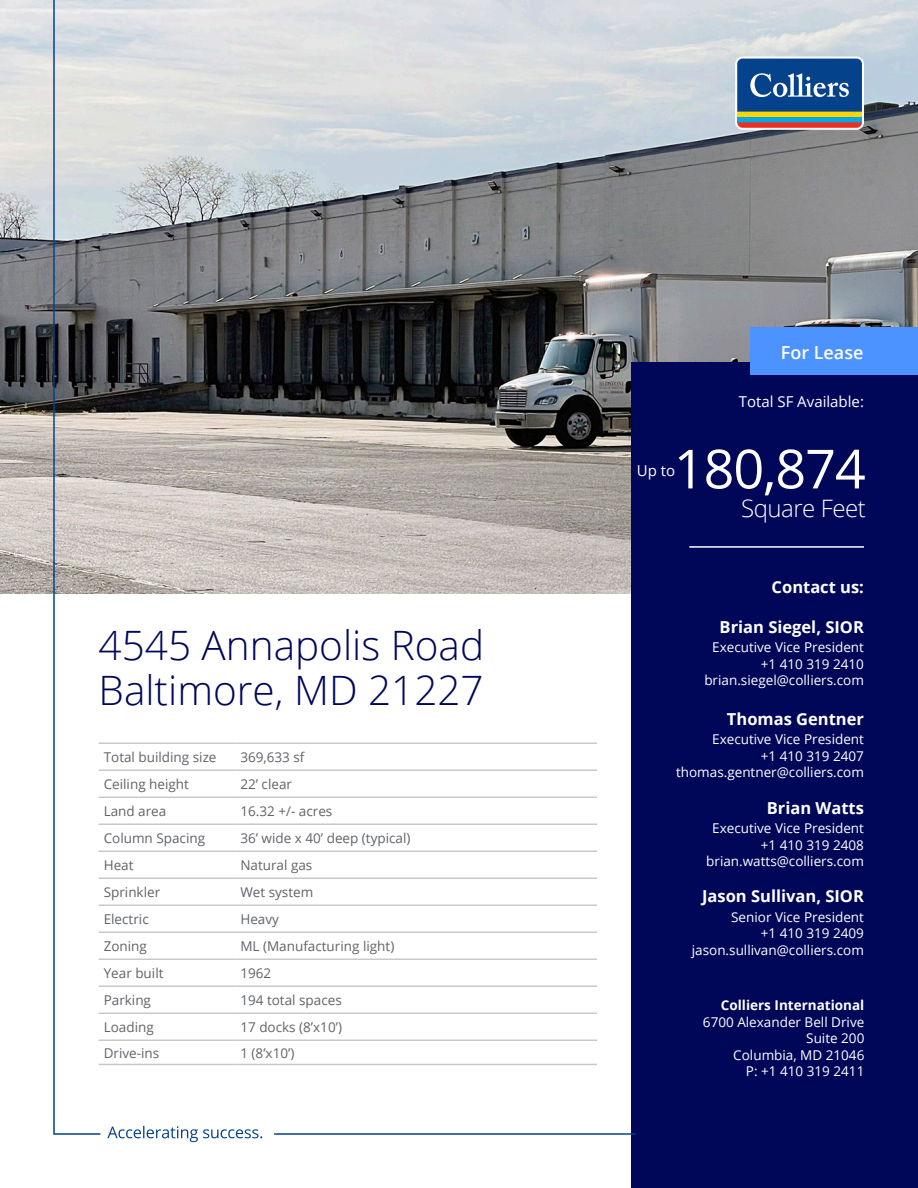
<style>
.page{position:relative;width:918px;height:1188px;background:#fff}
.page>*{position:absolute;margin:0;border:0;box-sizing:border-box;transform-origin:0 0}
.t1{font:54px "Open Sans";letter-spacing:-.02em;color:#fff}
.t2{font:300 40.5px/45px "Open Sans";color:#000759}
.t3{font:300 24px "Open Sans";letter-spacing:-.02em;color:#fff}
.t4{font:600 18px "Open Sans";color:#fff}
.t5{font:700 16.5px "Open Sans";color:#fff}
.t6{font:15px "Open Sans";color:#fff}
.t7{font:13.5px "Open Sans";color:#fff}
.t8{font:13.5px "Open Sans";color:#5f6369}
.t9{font:700 13.5px "Open Sans";color:#fff}
</style>
<div class="page">
<img style="left:0;top:0;width:918px;height:594px">
<div style="left:632px;top:363px;width:286px;height:825px;background:#000759"></div>
<div style="left:751px;top:328px;width:167px;height:47px;background:#4d93ff"></div>
<hr style="left:689px;top:546px;width:175px;height:2px;background:#fff">
<svg style="left:52px;top:573px;width:210px;height:569px"></svg>
<hr style="left:274px;top:1133px;width:361px;height:2px;background:#05428c">
<hr style="left:53px;top:0;width:2px;height:577px;background:#05428c">
<svg style="left:735px;top:57px;width:129px;height:73px"></svg>
<div style="left:737px;top:117px;width:125px;height:5px;background:#00a8e4"></div>
<div style="left:737px;top:112px;width:125px;height:5px;background:#fed503"></div>
<svg style="left:737px;top:122px;width:125px;height:6px"></svg>
<svg style="left:737px;top:59px;width:125px;height:53px;background:#225797"></svg>
<hr style="left:99px;top:742px;width:136px;height:2px;background:#c8c9c9">
<hr style="left:235px;top:742px;width:362px;height:2px;background:#c8c9c9">
<hr style="left:99px;top:770px;width:136px;height:1px;background:#c8c9c9">
<hr style="left:235px;top:770px;width:362px;height:1px;background:#c8c9c9">
<hr style="left:99px;top:796px;width:136px;height:2px;background:#c8c9c9">
<hr style="left:235px;top:796px;width:362px;height:2px;background:#c8c9c9">
<hr style="left:99px;top:824px;width:136px;height:1px;background:#c8c9c9">
<hr style="left:235px;top:824px;width:362px;height:1px;background:#c8c9c9">
<hr style="left:99px;top:850px;width:136px;height:2px;background:#c8c9c9">
<hr style="left:235px;top:850px;width:362px;height:2px;background:#c8c9c9">
<hr style="left:99px;top:878px;width:136px;height:1px;background:#c8c9c9">
<hr style="left:235px;top:878px;width:362px;height:1px;background:#c8c9c9">
<hr style="left:99px;top:904px;width:136px;height:2px;background:#c8c9c9">
<hr style="left:235px;top:904px;width:362px;height:2px;background:#c8c9c9">
<hr style="left:99px;top:932px;width:136px;height:1px;background:#c8c9c9">
<hr style="left:235px;top:932px;width:362px;height:1px;background:#c8c9c9">
<hr style="left:235px;top:958px;width:362px;height:2px;background:#c8c9c9">
<hr style="left:99px;top:958px;width:136px;height:2px;background:#c8c9c9">
<hr style="left:99px;top:986px;width:136px;height:1px;background:#c8c9c9">
<hr style="left:235px;top:986px;width:362px;height:1px;background:#c8c9c9">
<hr style="left:99px;top:1012px;width:136px;height:2px;background:#c8c9c9">
<hr style="left:235px;top:1012px;width:362px;height:2px;background:#c8c9c9">
<hr style="left:235px;top:1040px;width:362px;height:1px;background:#c8c9c9">
<hr style="left:99px;top:1040px;width:136px;height:1px;background:#c8c9c9">
<hr style="left:99px;top:1064px;width:136px;height:1px;background:#c8c9c9">
<hr style="left:235px;top:1064px;width:362px;height:1px;background:#c8c9c9">
<p class="t2" style="left:99px;top:622px;width:387px">4545 Annapolis Road<br>Baltimore, MD 21227</p>
<p class="t8" style="left:104px;top:748px;width:114px">Total building size</p>
<p class="t8" style="left:240px;top:748px;width:66px">369,633 sf</p>
<p class="t8" style="left:104px;top:775px;width:87px">Ceiling height</p>
<p class="t8" style="left:240px;top:775px;width:53px">22’ clear</p>
<p class="t8" style="left:104px;top:802px;width:64px">Land area</p>
<p class="t8" style="left:240px;top:802px;width:93px">16.32 +/- acres</p>
<p class="t8" style="left:104px;top:829px;width:103px">Column Spacing</p>
<p class="t8" style="left:240px;top:829px;width:172px">36’ wide x 40’ deep (typical)</p>
<p class="t8" style="left:104px;top:856px;width:31px">Heat</p>
<p class="t8" style="left:240px;top:856px;width:74px">Natural gas</p>
<p class="t8" style="left:104px;top:883px;width:58px">Sprinkler</p>
<p class="t8" style="left:240px;top:883px;width:74px">Wet system</p>
<p class="t8" style="left:104px;top:910px;width:47px">Electric</p>
<p class="t8" style="left:240px;top:910px;width:40px">Heavy</p>
<p class="t8" style="left:104px;top:937px;width:45px">Zoning</p>
<p class="t8" style="left:240px;top:937px;width:155px">ML (Manufacturing light)</p>
<p class="t8" style="left:104px;top:964px;width:61px">Year built</p>
<p class="t8" style="left:240px;top:964px;width:32px">1962</p>
<p class="t8" style="left:104px;top:991px;width:49px">Parking</p>
<p class="t8" style="left:240px;top:991px;width:103px">194 total spaces</p>
<p class="t8" style="left:104px;top:1018px;width:52px">Loading</p>
<p class="t8" style="left:240px;top:1018px;width:103px">17 docks (8’x10’)</p>
<p class="t8" style="left:104px;top:1043px;width:57px">Drive-ins</p>
<p class="t8" style="left:240px;top:1043px;width:56px">1 (8’x10’)</p>
<p class="t4" style="left:781px;top:340px;width:84px">For Lease</p>
<p class="t6" style="left:739px;top:391px;width:127px">Total SF Available:</p>
<p class="t1" style="left:674px;top:432px;width:194px">180,874</p>
<p class="t3" style="left:741px;top:492px;width:126px">Square Feet</p>
<p class="t6" style="left:637px;top:460px;width:40px">Up to</p>
<p class="t5" style="left:772px;top:575px;width:94px">Contact us:</p>
<p class="t5" style="left:720px;top:615px;width:146px">Brian Siegel, SIOR</p>
<p class="t7" style="left:712px;top:638px;width:153px">Executive Vice President</p>
<p class="t7" style="left:761px;top:655px;width:105px">+1 410 319 2410</p>
<p class="t7" style="left:704px;top:671px;width:161px">brian.siegel@colliers.com</p>
<p class="t5" style="left:727px;top:707px;width:139px">Thomas Gentner</p>
<p class="t7" style="left:712px;top:730px;width:153px">Executive Vice President</p>
<p class="t7" style="left:761px;top:747px;width:105px">+1 410 319 2407</p>
<p class="t7" style="left:676px;top:763px;width:189px">thomas.gentner@colliers.com</p>
<p class="t5" style="left:767px;top:796px;width:99px">Brian Watts</p>
<p class="t7" style="left:712px;top:819px;width:153px">Executive Vice President</p>
<p class="t7" style="left:761px;top:835px;width:105px">+1 410 319 2408</p>
<p class="t7" style="left:706px;top:852px;width:159px">brian.watts@colliers.com</p>
<p class="t5" style="left:702px;top:885px;width:163px">Jason Sullivan, SIOR</p>
<p class="t7" style="left:731px;top:908px;width:134px">Senior Vice President</p>
<p class="t7" style="left:761px;top:924px;width:105px">+1 410 319 2409</p>
<p class="t7" style="left:692px;top:941px;width:174px">jason.sullivan@colliers.com</p>
<p class="t9" style="left:721px;top:996px;width:145px">Colliers International</p>
<p class="t7" style="left:703px;top:1013px;width:163px">6700 Alexander Bell Drive</p>
<p class="t7" style="left:806px;top:1029px;width:60px">Suite 200</p>
<p class="t7" style="left:733px;top:1046px;width:133px">Columbia, MD 21046</p>
<p class="t7" style="left:746px;top:1062px;width:120px">P: +1 410 319 2411</p>
</div>
